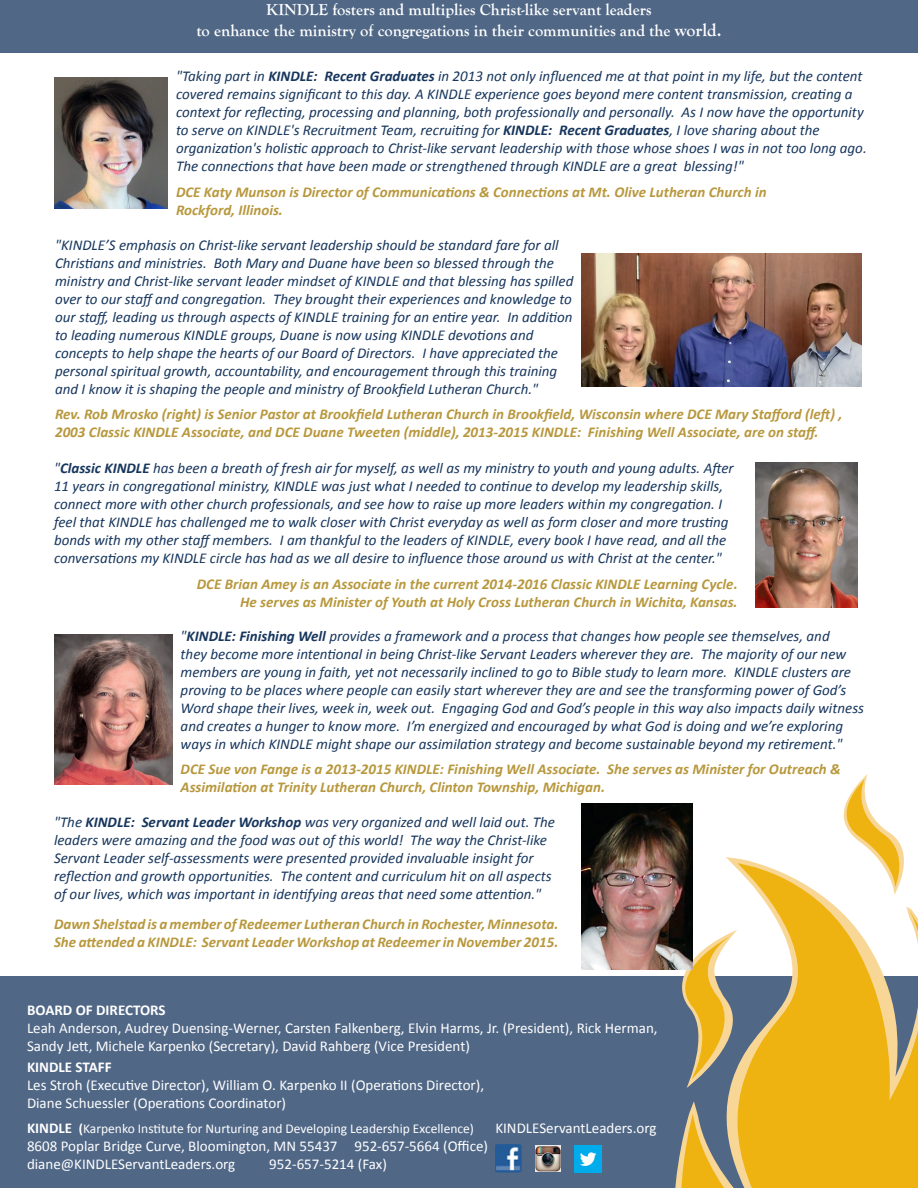
<style>
.page{position:relative;width:918px;height:1188px;background:#fff}
.page>*{position:absolute;margin:0;border:0;box-sizing:border-box;transform-origin:0 0}
.t1{font:700 16.5px/21.6px "Goudy Old Style T";color:#fff;text-align:center}
.t2{font:italic 15px/18px "Calibri";color:#17365d}
.t3{font:italic 700 15px/18px "Calibri";color:#b8983d}
.t4{font:15px/18px "Calibri";color:#fff}
.t5{font:700 15px "Calibri";color:#fff}
.t6{font:13.5px "Calibri";color:#fff}
.s1{font-size:18px}
.s2{font-weight:700}
.s3{font-weight:700;font-size:15px}
</style>
<div class="page">
<div style="left:0;top:976px;width:918px;height:212px;background:#506786"></div>
<svg style="left:675px;top:863px;width:243px;height:325px;fill:#eeb310"></svg>
<svg style="left:675px;top:930px;width:80px;height:158px"></svg>
<svg style="left:827px;top:774px;width:91px;height:121px"></svg>
<div style="left:0;top:0;width:918px;height:52px;background:#506786"></div>
<img style="left:54px;top:77px;width:113px;height:131px">
<img style="left:581px;top:253px;width:281px;height:134px">
<img style="left:54px;top:634px;width:119px;height:151px">
<img style="left:755px;top:462px;width:103px;height:145px">
<img style="left:582px;top:804px;width:111px;height:166px">
<img style="left:495px;top:1145px;width:27px;height:27px">
<img style="left:536px;top:1145px;width:25px;height:26px">
<img style="left:574px;top:1145px;width:27px;height:27px">
<p class="t1" style="left:196px;top:-1px;width:527px">KINDLE fosters and multiplies Christ-like servant leaders<br>to enhance the ministry of congregations in their communities and the <span class="s1">world.</span></p>
<p class="t2" style="left:176px;top:67px;width:692px">"Taking part in <span class="s2">KINDLE: Recent Graduates</span> in 2013 not only influenced me at that point in my life, but the content covered remains significant to this day. A KINDLE experience goes beyond mere content transmission, creating a context for reflecting, processing and planning, both professionally and personally. As I now have the opportunity to serve on KINDLE's Recruitment Team, recruiting for <span class="s2">KINDLE: Recent Graduates</span>, I love sharing about the organization's holistic approach to Christ-like servant leadership with those whose shoes I was in not too long ago.<br>The connections that have been made or strengthened through KINDLE are a great blessing!"</p>
<p class="t3" style="left:176px;top:183px;width:592px">DCE Katy Munson is Director of Communications &amp; Connections at Mt. Olive Lutheran Church in<br>Rockford, Illinois.</p>
<p class="t2" style="left:55px;top:235px;width:520px">"KINDLE’S emphasis on Christ-like servant leadership should be standard fare for all Christians and ministries. Both Mary and Duane have been so blessed through the ministry and Christ-like servant leader mindset of KINDLE and that blessing has spilled over to our staff and congregation. They brought their experiences and knowledge to our staff, leading us through aspects of KINDLE training for an entire year. In addition to leading numerous KINDLE groups, Duane is now using KINDLE devotions and concepts to help shape the hearts of our Board of Directors. I have appreciated the personal spiritual growth, accountability, and encouragement through this training and I know it is shaping the people and ministry of Brookfield Lutheran Church."</p>
<p class="t3" style="left:55px;top:405px;width:789px">Rev. Rob Mrosko (right) is Senior Pastor at Brookfield Lutheran Church in Brookfield, Wisconsin where DCE Mary Stafford (left) ,<br>2003 Classic KINDLE Associate, and DCE Duane Tweeten (middle), 2013-2015 KINDLE: Finishing Well Associate, are on staff.</p>
<p class="t2" style="left:54px;top:459px;width:681px">"<span class="s2">Classic KINDLE</span> has been a breath of fresh air for myself, as well as my ministry to youth and young adults. After 11 years in congregational ministry, KINDLE was just what I needed to continue to develop my leadership skills, connect more with other church professionals, and see how to raise up more leaders within my congregation. I feel that KINDLE has challenged me to walk closer with Christ everyday as well as form closer and more trusting bonds with my other staff members. I am thankful to the leaders of KINDLE, every book I have read, and all the conversations my KINDLE circle has had as we all desire to influence those around us with Christ at the center."</p>
<p class="t3" style="left:197px;top:575px;width:542px;text-align:right">DCE Brian Amey is an Associate in the current 2014-2016 Classic KINDLE Learning Cycle.<br>He serves as Minister of Youth at Holy Cross Lutheran Church in Wichita, Kansas.</p>
<p class="t2" style="left:181px;top:626px;width:685px">"<span class="s2">KINDLE: Finishing Well</span> provides a framework and a process that changes how people see themselves, and<br>they become more intentional in being Christ-like Servant Leaders wherever they are. The majority of our new members are young in faith, yet not necessarily inclined to go to Bible study to learn more. KINDLE clusters are proving to be places where people can easily start wherever they are and see the transforming power of God’s Word shape their lives, week in, week out. Engaging God and God’s people in this way also impacts daily witness and creates a hunger to know more. I’m energized and encouraged by what God is doing and we’re exploring ways in which KINDLE might shape our assimilation strategy and become sustainable beyond my retirement."</p>
<p class="t3" style="left:181px;top:760px;width:662px">DCE Sue von Fange is a 2013-2015 KINDLE: Finishing Well Associate. She serves as Minister for Outreach &amp;<br>Assimilation at Trinity Lutheran Church, Clinton Township, Michigan.</p>
<p class="t2" style="left:54px;top:812px;width:503px">"The <span class="s2">KINDLE: Servant Leader Workshop</span> was very organized and well laid out. The leaders were amazing and the food was out of this world! The way the Christ-like Servant Leader self-assessments were presented provided invaluable insight for reflection and growth opportunities. The content and curriculum hit on all aspects of our lives, which was important in identifying areas that need some attention."</p>
<p class="t3" style="left:54px;top:915px;width:506px">Dawn Shelstad is a member of Redeemer Lutheran Church in Rochester, Minnesota.<br>She attended a KINDLE: Servant Leader Workshop at Redeemer in November 2015.</p>
<p class="t5" style="left:27px;top:1000px;width:140px">BOARD OF DIRECTORS</p>
<p class="t4" style="left:27px;top:1019px;width:632px">Leah Anderson, Audrey Duensing-Werner, Carsten Falkenberg, Elvin Harms, Jr. (President), Rick Herman,<br>Sandy Jett, Michele Karpenko (Secretary), David Rahberg (Vice President)</p>
<p class="t5" style="left:27px;top:1057px;width:86px">KINDLE STAFF</p>
<p class="t4" style="left:27px;top:1076px;width:459px">Les Stroh (Executive Director), William O. Karpenko II (Operations Director),<br>Diane Schuessler (Operations Coordinator)</p>
<p class="t6" style="left:27px;top:1120px;width:449px"><span class="s3">KINDLE</span> <span class="s2">(</span>Karpenko Institute for Nurturing and Developing Leadership Excellence)</p>
<p class="t4" style="left:495px;top:1119px;width:163px">KINDLEServantLeaders.org</p>
<p class="t4" style="left:27px;top:1137px;width:463px">8608 Poplar Bridge Curve, Bloomington, MN 55437 952-657-5664 (Office) diane@KINDLEServantLeaders.org</p>
<p class="t4" style="left:269px;top:1155px;width:119px">952-657-5214 (Fax)</p>
</div>
